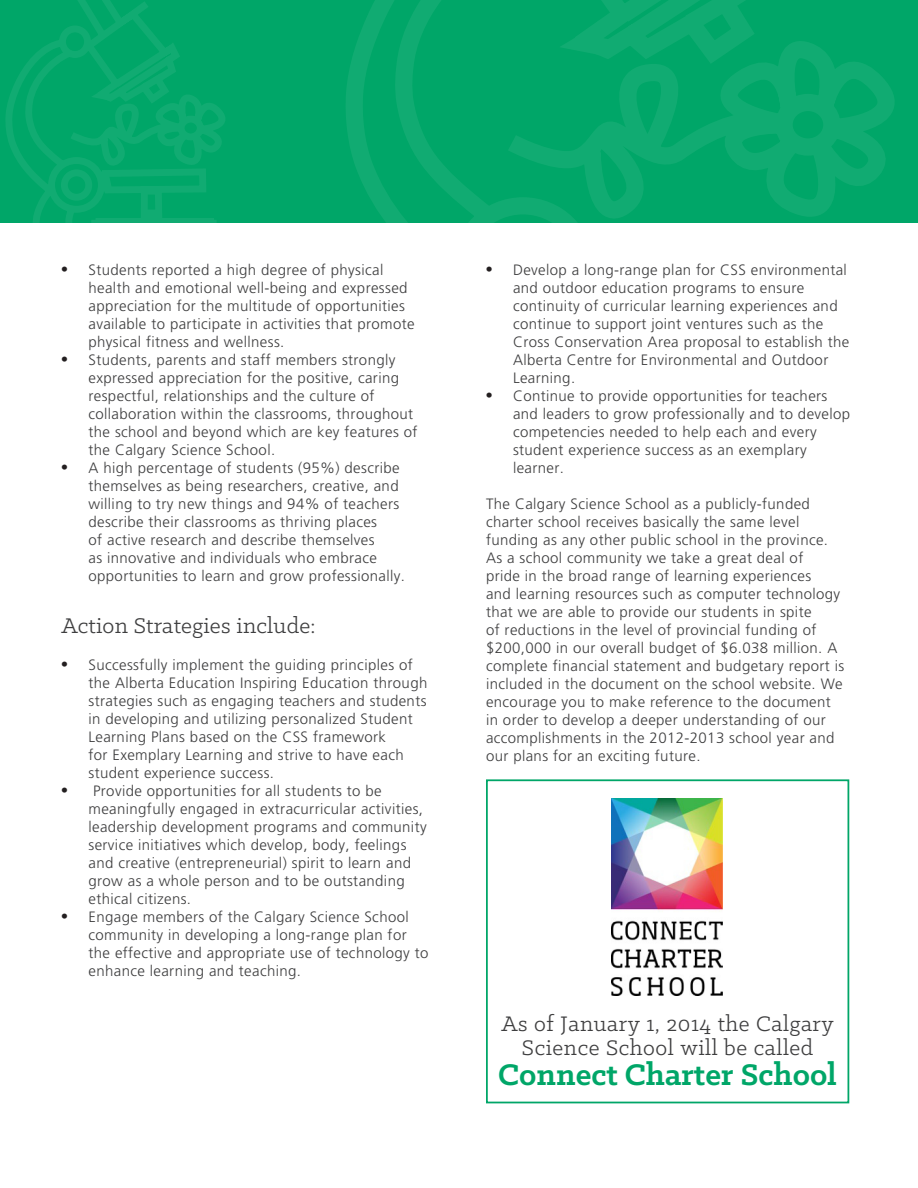
<style>
.page{position:relative;width:918px;height:1188px;background:#fff}
.page>*{position:absolute;margin:0;border:0;box-sizing:border-box;transform-origin:0 0}
.t1{font:700 33.75px "Klinic Slab";color:#00a668}
.t2{font:24px "Klinic Slab";letter-spacing:.01em;color:#3e3e3f}
.t3{font:23.85px "Klinic Slab";letter-spacing:.025em;color:#3e3e3f}
.t4{font:300 15px/18px "Frutiger";letter-spacing:.025em;color:#3e3e3f}
.s1{font-family:"Times";font-weight:400;font-size:18px;color:#231f20}
</style>
<div class="page">
<div style="left:1px;top:0;width:917px;height:223px;background:#00a668"></div>
<svg style="left:6px;top:0;width:174px;height:167px"></svg>
<svg style="left:134px;top:67px;width:37px;height:15px"></svg>
<svg style="left:22px;top:82px;width:203px;height:141px"></svg>
<svg style="left:346px;top:0;width:320px;height:223px"></svg>
<svg style="left:666px;top:0;width:79px;height:11px"></svg>
<svg style="left:387px;top:11px;width:508px;height:212px"></svg>
<img style="left:612px;top:798px;width:111px;height:197px">
<div style="left:486px;top:779px;width:363px;height:324px;border:2px solid #00a668"></div>
<p class="t4" style="left:88px;top:260px;width:328px;text-indent:-27px"><span class="s1">•</span> Students reported a high degree of physical health and emotional well-being and expressed appreciation for the multitude of opportunities available to participate in activities that promote physical fitness and wellness.</p>
<p class="t4" style="left:88px;top:350px;width:330px;text-indent:-27px"><span class="s1">•</span> Students, parents and staff members strongly expressed appreciation for the positive, caring respectful, relationships and the culture of collaboration within the classrooms, throughout the school and beyond which are key features of the Calgary Science School.</p>
<p class="t4" style="left:88px;top:458px;width:318px;text-indent:-27px"><span class="s1">•</span> A high percentage of students (95%) describe themselves as being researchers, creative, and willing to try new things and 94% of teachers describe their classrooms as thriving places<br>of active research and describe themselves<br>as innovative and individuals who embrace opportunities to learn and grow professionally.</p>
<p class="t2" style="left:62px;top:610px;width:256px">Action Strategies include:</p>
<p class="t4" style="left:88px;top:656px;width:340px;text-indent:-27px"><span class="s1">•</span> Successfully implement the guiding principles of the Alberta Education Inspiring Education through strategies such as engaging teachers and students in developing and utilizing personalized Student Learning Plans based on the CSS framework<br>for Exemplary Learning and strive to have each student experience success.</p>
<p class="t4" style="left:88px;top:782px;width:340px;text-indent:-27px"><span class="s1">•</span> ➢Provide opportunities for all students to be meaningfully engaged in extracurricular activities, leadership development programs and community service initiatives which develop, body, feelings and creative (entrepreneurial) spirit to learn and grow as a whole person and to be outstanding ethical citizens.</p>
<p class="t4" style="left:88px;top:908px;width:342px;text-indent:-27px"><span class="s1">•</span> Engage members of the Calgary Science School community in developing a long-range plan for the effective and appropriate use of technology to enhance learning and teaching.</p>
<p class="t4" style="left:513px;top:260px;width:338px;text-indent:-27px"><span class="s1">•</span> Develop a long-range plan for CSS environmental and outdoor education programs to ensure continuity of curricular learning experiences and continue to support joint ventures such as the Cross Conservation Area proposal to establish the Alberta Centre for Environmental and Outdoor Learning.</p>
<p class="t4" style="left:513px;top:386px;width:339px;text-indent:-27px"><span class="s1">•</span> Continue to provide opportunities for teachers and leaders to grow professionally and to develop competencies needed to help each and every student experience success as an exemplary learner.</p>
<p class="t4" style="left:486px;top:494px;width:360px">The Calgary Science School as a publicly-funded charter school receives basically the same level funding as any other public school in the province.<br>As a school community we take a great deal of<br>pride in the broad range of learning experiences<br>and learning resources such as computer technology that we are able to provide our students in spite<br>of reductions in the level of provincial funding of $200,000 in our overall budget of $6.038 million. A complete financial statement and budgetary report is included in the document on the school website. We encourage you to make reference to the document in order to develop a deeper understanding of our accomplishments in the 2012-2013 school year and our plans for an exciting future.</p>
<p class="t3" style="left:502px;top:1008px;width:334px">As of January 1, 2014 the Calgary</p>
<p class="t3" style="left:522px;top:1032px;width:293px">Science School will be called</p>
<p class="t1" style="left:498px;top:1052px;width:340px">Connect Charter School</p>
</div>
